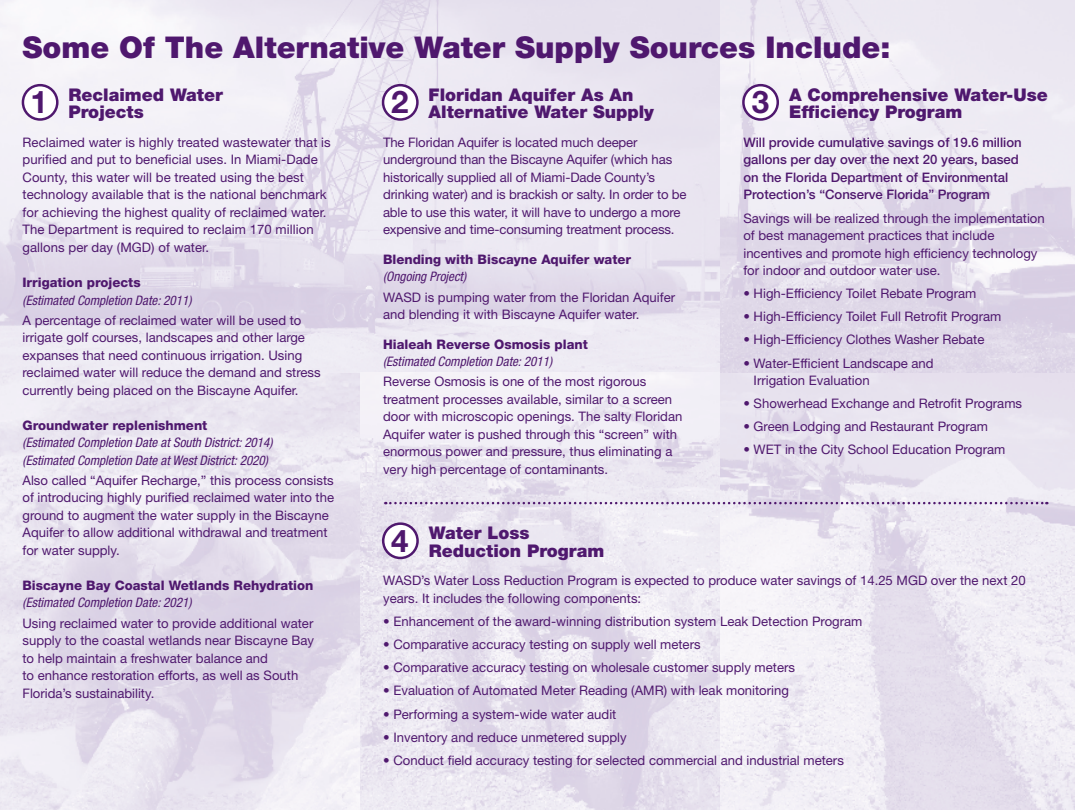
<style>
.page{position:relative;width:1075px;height:810px;background:#fff}
.page>*{position:absolute;margin:0;border:0;box-sizing:border-box;transform-origin:0 0}
.t1{font:900 30px "Helvetica Neue LT Std";color:#4f186e}
.t2{font:900 17.5px/17.5px "Helvetica Neue LT Std";color:#4f186e}
.t3{font:13.12px/17.5px "Helvetica Neue LT Std";color:#4f186e}
.t4{font:italic condensed 13.12px/17.5px "Helvetica Neue LT Std";color:#4f186e}
.t5{font:500 13.12px/17.5px "Helvetica Neue LT Std";color:#4f186e}
.t6{font:800 13.12px "Helvetica Neue LT Std";color:#4f186e}
.s1{font-weight:700;font-size:31.25px}
</style>
<div class="page">
<img style="left:0;top:0;width:1074px;height:810px">
<div style="left:23px;top:85px;width:34px;height:34px;background:#fff;border-radius:50%"></div>
<div style="left:22px;top:84px;width:37px;height:37px;border:2px solid #4f186e;border-radius:50%"></div>
<div style="left:383px;top:85px;width:34px;height:34px;background:#fff;border-radius:50%"></div>
<div style="left:382px;top:84px;width:36px;height:37px;border:2px solid #4f186e;border-radius:50%"></div>
<div style="left:743px;top:85px;width:34px;height:34px;background:#fff;border-radius:50%"></div>
<div style="left:742px;top:84px;width:37px;height:37px;border:2px solid #4f186e;border-radius:50%"></div>
<div style="left:383px;top:524px;width:34px;height:34px;background:#fff;border-radius:50%"></div>
<div style="left:382px;top:522px;width:37px;height:37px;border:2px solid #4f186e;border-radius:50%"></div>
<svg style="left:385px;top:502px;width:662px;height:2px"></svg>
<h1 class="t1" style="left:22px;top:30px;width:869px">Some Of The Alternative Water Supply Sources Include:</h1>
<h2 class="t2" style="left:428px;top:86px;width:227px;text-indent:-37px"><span class="s1">2</span> Floridan Aquifer As An<br>Alternative Water Supply</h2>
<p class="t3" style="left:383px;top:133px;width:305px">The Floridan Aquifer is located much deeper underground than the Biscayne Aquifer (which has historically supplied all of Miami-Dade County’s drinking water) and is brackish or salty. In order to be able to use this water, it will have to undergo a more expensive and time-consuming treatment process.</p>
<p class="t6" style="left:383px;top:251px;width:249px">Blending with Biscayne Aquifer water</p>
<p class="t4" style="left:383px;top:268px;width:85px">(Ongoing Project)</p>
<p class="t3" style="left:383px;top:288px;width:293px">WASD is pumping water from the Floridan Aquifer and blending it with Biscayne Aquifer water.</p>
<p class="t6" style="left:383px;top:336px;width:206px">Hialeah Reverse Osmosis plant</p>
<p class="t4" style="left:383px;top:353px;width:171px">(Estimated Completion Date: 2011)</p>
<p class="t3" style="left:383px;top:373px;width:301px">Reverse Osmosis is one of the most rigorous treatment processes available, similar to a screen door with microscopic openings. The salty Floridan Aquifer water is pushed through this “screen” with enormous power and pressure, thus eliminating a very high percentage of contaminants.</p>
<h2 class="t2" style="left:789px;top:86px;width:260px;text-indent:-37px"><span class="s1">3</span> A Comprehensive Water-Use<br>Efficiency Program</h2>
<p class="t5" style="left:743px;top:133px;width:280px">Will provide cumulative savings of 19.6 million gallons per day over the next 20 years, based on the Florida Department of Environmental Protection’s “Conserve Florida” Program</p>
<p class="t3" style="left:743px;top:209px;width:303px">Savings will be realized through the implementation of best management practices that include incentives and promote high efficiency technology for indoor and outdoor water use.</p>
<p class="t3" style="left:743px;top:285px;width:234px">• High-Efficiency Toilet Rebate Program</p>
<p class="t3" style="left:743px;top:308px;width:259px">• High-Efficiency Toilet Full Retrofit Program</p>
<p class="t3" style="left:743px;top:331px;width:242px">• High-Efficiency Clothes Washer Rebate</p>
<p class="t3" style="left:753px;top:354px;width:181px;text-indent:-10px">• Water-Efficient Landscape and<br>Irrigation Evaluation</p>
<p class="t3" style="left:743px;top:395px;width:280px">• Showerhead Exchange and Retrofit Programs</p>
<p class="t3" style="left:743px;top:418px;width:246px">• Green Lodging and Restaurant Program</p>
<p class="t3" style="left:743px;top:441px;width:263px">• WET in the City School Education Program</p>
<h2 class="t2" style="left:68px;top:86px;width:156px;text-indent:-38px"><span class="s1">1</span> Reclaimed Water<br>Projects</h2>
<p class="t3" style="left:22px;top:133px;width:310px">Reclaimed water is highly treated wastewater that is purified and put to beneficial uses. In Miami-Dade County, this water will be treated using the best technology available that is the national benchmark for achieving the highest quality of reclaimed water.<br>The Department is required to reclaim 170 million gallons per day (MGD) of water.</p>
<p class="t6" style="left:22px;top:275px;width:120px">Irrigation projects</p>
<p class="t4" style="left:22px;top:291px;width:171px">(Estimated Completion Date: 2011)</p>
<p class="t3" style="left:22px;top:311px;width:300px">A percentage of reclaimed water will be used to irrigate golf courses, landscapes and other large expanses that need continuous irrigation. Using reclaimed water will reduce the demand and stress currently being placed on the Biscayne Aquifer.</p>
<p class="t6" style="left:22px;top:417px;width:186px">Groundwater replenishment</p>
<p class="t4" style="left:22px;top:434px;width:252px">(Estimated Completion Date at South District: 2014) (Estimated Completion Date at West District: 2020)</p>
<p class="t3" style="left:22px;top:471px;width:313px">Also called “Aquifer Recharge,” this process consists of introducing highly purified reclaimed water into the ground to augment the water supply in the Biscayne Aquifer to allow additional withdrawal and treatment for water supply.</p>
<p class="t6" style="left:22px;top:577px;width:292px">Biscayne Bay Coastal Wetlands Rehydration</p>
<p class="t4" style="left:22px;top:594px;width:171px">(Estimated Completion Date: 2021)</p>
<p class="t3" style="left:22px;top:614px;width:293px">Using reclaimed water to provide additional water supply to the coastal wetlands near Biscayne Bay to help maintain a freshwater balance and<br>to enhance restoration efforts, as well as South Florida’s sustainability.</p>
<h2 class="t2" style="left:429px;top:524px;width:177px;text-indent:-38px"><span class="s1">4</span> Water Loss<br>Reduction Program</h2>
<p class="t3" style="left:383px;top:572px;width:644px">WASD’s Water Loss Reduction Program is expected to produce water savings of 14.25 MGD over the next 20 years. It includes the following components:</p>
<p class="t3" style="left:383px;top:613px;width:480px">• Enhancement of the award-winning distribution system Leak Detection Program</p>
<p class="t3" style="left:383px;top:636px;width:319px">• Comparative accuracy testing on supply well meters</p>
<p class="t3" style="left:383px;top:659px;width:413px">• Comparative accuracy testing on wholesale customer supply meters</p>
<p class="t3" style="left:383px;top:682px;width:407px">• Evaluation of Automated Meter Reading (AMR) with leak monitoring</p>
<p class="t3" style="left:383px;top:705px;width:235px">• Performing a system-wide water audit</p>
<p class="t3" style="left:383px;top:728px;width:245px">• Inventory and reduce unmetered supply</p>
<p class="t3" style="left:383px;top:751px;width:462px">• Conduct field accuracy testing for selected commercial and industrial meters</p>
</div>
